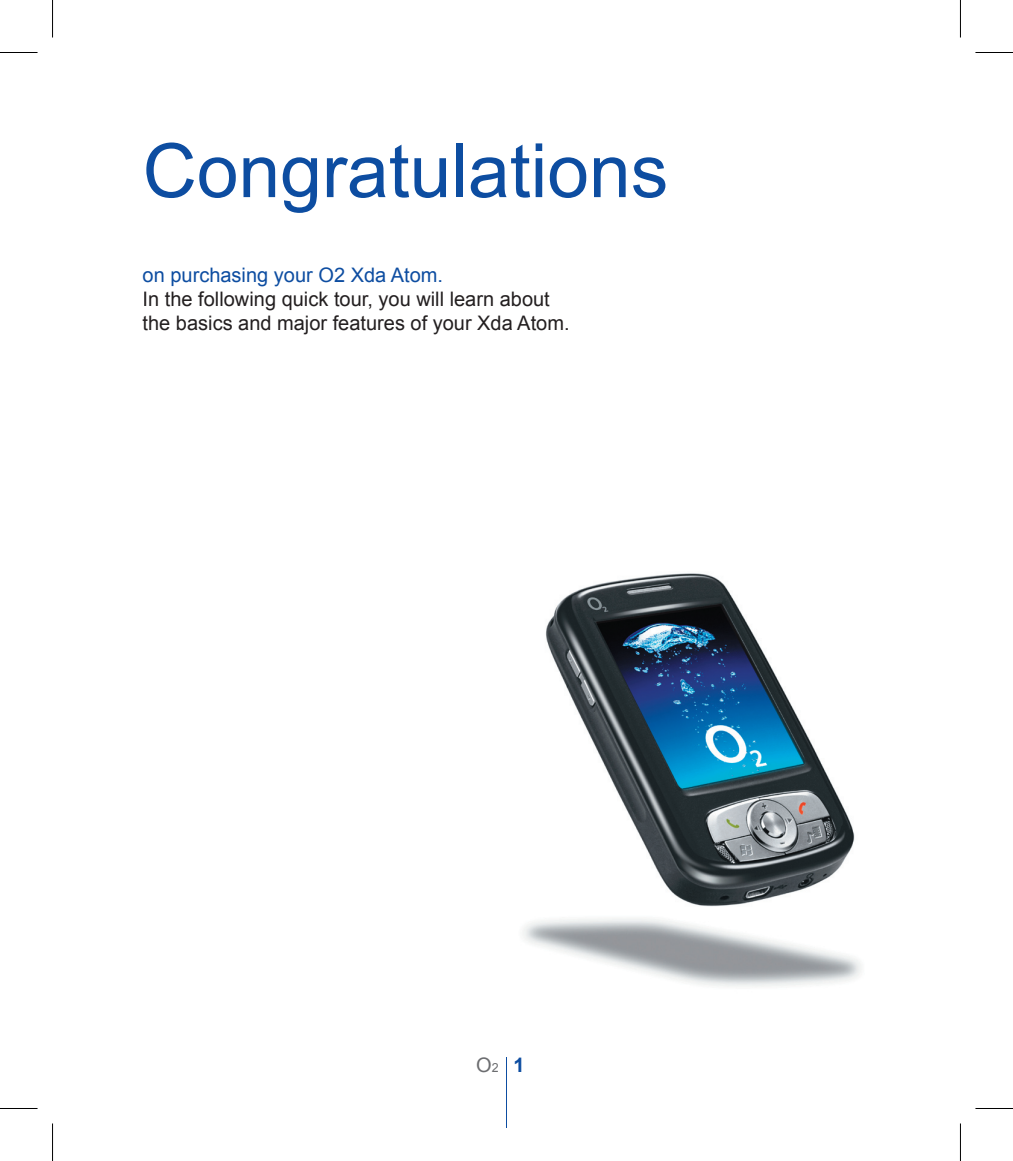
<style>
.page{position:relative;width:1013px;height:1161px;background:#fff}
.page>*{position:absolute;margin:0;border:0;box-sizing:border-box;transform-origin:0 0}
.t1{font:75px "Arial";color:#0d4da1}
.t2{font:20px/24px "Arial";color:#231f20}
.t3{font:20px "Arial";color:#0d4da1}
.t4{font:20px "Arial";color:#6c6d70}
.s1{font-size:12.5px}
.s2{font-weight:700;color:#0d4da1}
</style>
<div class="page">
<hr style="left:506px;top:1057px;width:1px;height:71px;background:#0d4da1">
<img style="left:523px;top:573px;width:339px;height:414px">
<hr style="left:0;top:52px;width:38px;height:1px;background:#000">
<hr style="left:975px;top:52px;width:37px;height:1px;background:#000">
<hr style="left:0;top:1108px;width:38px;height:1px;background:#000">
<hr style="left:975px;top:1108px;width:37px;height:1px;background:#000">
<hr style="left:52px;top:0;width:1px;height:37px;background:#000">
<hr style="left:52px;top:1123px;width:1px;height:38px;background:#000">
<hr style="left:959px;top:0;width:1px;height:37px;background:#000">
<hr style="left:959px;top:1123px;width:1px;height:38px;background:#000">
<h1 class="t1" style="left:142px;top:122px;width:527px">Congratulations</h1>
<p class="t3" style="left:142px;top:262px;width:302px">on purchasing your O2 Xda Atom.</p>
<p class="t2" style="left:142px;top:287px;width:428px">In the following quick tour, you will learn about the basics and major features of your Xda Atom.</p>
<p class="t4" style="left:476px;top:1052px;width:50px">O<span class="s1">2</span> <span class="s2">1</span></p>
</div>
